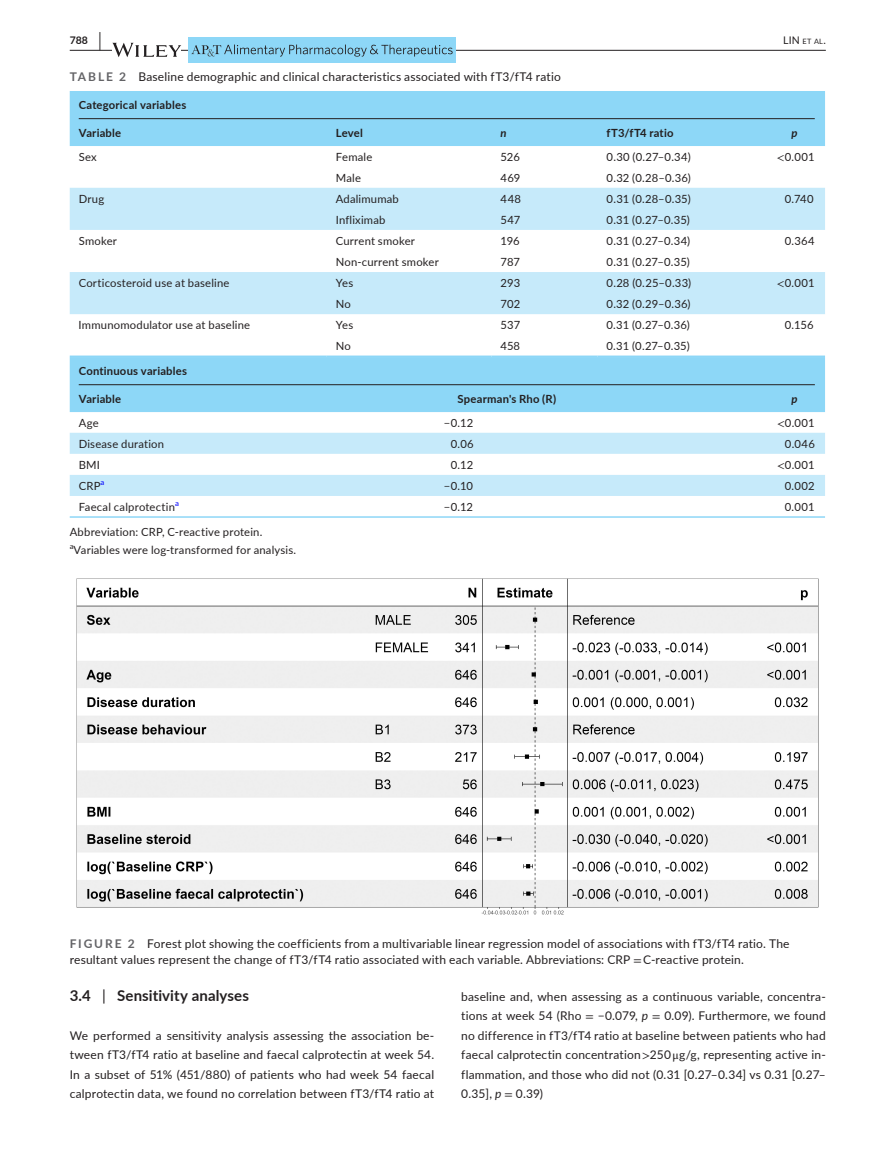
<style>
.page{position:relative;width:893px;height:1174px;background:#fff}
.page>*{position:absolute;margin:0;border:0;box-sizing:border-box;transform-origin:0 0}
.t1{font:700 15px "Lato";letter-spacing:.005em;color:#231f20}
.t2{font:12px/19.5px "Lato";letter-spacing:.015em;color:#231f20;text-align:justify}
.t3{font:11.25px "Lato";letter-spacing:.015em;color:#231f20}
.t4{font:700 11.25px "Lato";letter-spacing:.02em;color:#231f20}
.t5{font:italic 700 11.25px "Lato";color:#231f20}
.t6{font:10.5px "Lato";color:#231f20}
.t7{font:700 10.5px "Lato";color:#231f20}
.t8{font:7.8px "Lato";color:#00f}
.t9{font:7.8px "Lato";color:#231f20}
.s1{font-size:19.5px}
.s2{font-size:7.35px}
.s3{font-weight:700;color:#636366}
.s4{font-family:"STIX"}
.s5{font-weight:400}
.s6{font-style:italic}
</style>
<div class="page">
<hr style="left:70px;top:50px;width:756px;height:1px;background:#231f20">
<svg style="left:112px;top:43px;width:69px;height:14px"></svg>
<div style="left:189px;top:38px;width:267px;height:25px;background:#8dd7f7"></div>
<svg style="left:191px;top:44px;width:262px;height:13px"></svg>
<div style="left:70px;top:91px;width:755px;height:55px;background:#8dd7f7"></div>
<svg style="left:70px;top:188px;width:755px;height:126px;fill:#c6eafa"></svg>
<hr style="left:70px;top:355px;width:257px;height:2px;background:#8dd7f7">
<hr style="left:327px;top:355px;width:165px;height:2px;background:#8dd7f7">
<hr style="left:492px;top:355px;width:106px;height:2px;background:#8dd7f7">
<hr style="left:598px;top:355px;width:170px;height:2px;background:#8dd7f7">
<hr style="left:768px;top:355px;width:57px;height:2px;background:#8dd7f7">
<hr style="left:79px;top:118px;width:736px;height:1px;background:#231f20">
<div style="left:70px;top:357px;width:755px;height:55px;background:#8dd7f7"></div>
<svg style="left:70px;top:433px;width:755px;height:63px;fill:#c6eafa"></svg>
<hr style="left:70px;top:516px;width:365px;height:2px;background:#8dd7f7">
<hr style="left:435px;top:516px;width:333px;height:2px;background:#8dd7f7">
<hr style="left:768px;top:516px;width:57px;height:2px;background:#8dd7f7">
<hr style="left:79px;top:384px;width:736px;height:1px;background:#231f20">
<img style="left:76px;top:578px;width:743px;height:337px">
<p class="t7" style="left:70px;top:33px;width:33px">788 <span class="s1">|</span></p>
<p class="t6" style="left:783px;top:33px;width:44px">LIN <span class="s2">et al</span>.</p>
<p class="t2" style="left:70px;top:67px;width:493px"><span class="s3">TABLE 2</span> Baseline demographic and clinical characteristics associated with fT3/fT4 ratio</p>
<p class="t4" style="left:79px;top:97px;width:109px">Categorical variables</p>
<p class="t4" style="left:79px;top:124px;width:44px">Variable</p>
<p class="t4" style="left:336px;top:124px;width:29px">Level</p>
<p class="t5" style="left:501px;top:124px;width:8px">n</p>
<p class="t4" style="left:607px;top:124px;width:68px">fT3/fT4 ratio</p>
<p class="t5" style="left:792px;top:124px;width:8px">p</p>
<p class="t3" style="left:79px;top:149px;width:20px">Sex</p>
<p class="t3" style="left:336px;top:149px;width:38px">Female</p>
<p class="t3" style="left:501px;top:149px;width:21px">526</p>
<p class="t3" style="left:607px;top:149px;width:86px">0.30 (0.27–0.34)</p>
<p class="t3" style="left:777px;top:149px;width:39px"><span class="s4">&lt;</span>0.001</p>
<p class="t3" style="left:336px;top:170px;width:27px">Male</p>
<p class="t3" style="left:501px;top:170px;width:21px">469</p>
<p class="t3" style="left:607px;top:170px;width:86px">0.32 (0.28–0.36)</p>
<p class="t3" style="left:79px;top:191px;width:27px">Drug</p>
<p class="t3" style="left:336px;top:191px;width:65px">Adalimumab</p>
<p class="t3" style="left:501px;top:191px;width:22px">448</p>
<p class="t3" style="left:607px;top:191px;width:86px">0.31 (0.28–0.35)</p>
<p class="t3" style="left:785px;top:191px;width:30px">0.740</p>
<p class="t3" style="left:336px;top:212px;width:51px">Infliximab</p>
<p class="t3" style="left:501px;top:212px;width:21px">547</p>
<p class="t3" style="left:607px;top:212px;width:85px">0.31 (0.27–0.35)</p>
<p class="t3" style="left:79px;top:233px;width:40px">Smoker</p>
<p class="t3" style="left:336px;top:233px;width:81px">Current smoker</p>
<p class="t3" style="left:501px;top:233px;width:21px">196</p>
<p class="t3" style="left:607px;top:233px;width:85px">0.31 (0.27–0.34)</p>
<p class="t3" style="left:785px;top:233px;width:31px">0.364</p>
<p class="t3" style="left:336px;top:254px;width:105px">Non-current smoker</p>
<p class="t3" style="left:501px;top:254px;width:21px">787</p>
<p class="t3" style="left:607px;top:254px;width:85px">0.31 (0.27–0.35)</p>
<p class="t3" style="left:79px;top:275px;width:152px">Corticosteroid use at baseline</p>
<p class="t3" style="left:336px;top:275px;width:19px">Yes</p>
<p class="t3" style="left:501px;top:275px;width:21px">293</p>
<p class="t3" style="left:607px;top:275px;width:86px">0.28 (0.25–0.33)</p>
<p class="t3" style="left:777px;top:275px;width:39px"><span class="s4">&lt;</span>0.001</p>
<p class="t3" style="left:336px;top:296px;width:17px">No</p>
<p class="t3" style="left:501px;top:296px;width:21px">702</p>
<p class="t3" style="left:607px;top:296px;width:86px">0.32 (0.29–0.36)</p>
<p class="t3" style="left:79px;top:317px;width:173px">Immunomodulator use at baseline</p>
<p class="t3" style="left:336px;top:317px;width:19px">Yes</p>
<p class="t3" style="left:501px;top:317px;width:21px">537</p>
<p class="t3" style="left:607px;top:317px;width:85px">0.31 (0.27–0.36)</p>
<p class="t3" style="left:785px;top:317px;width:30px">0.156</p>
<p class="t3" style="left:336px;top:338px;width:17px">No</p>
<p class="t3" style="left:501px;top:338px;width:21px">458</p>
<p class="t3" style="left:607px;top:338px;width:85px">0.31 (0.27–0.35)</p>
<p class="t4" style="left:79px;top:363px;width:110px">Continuous variables</p>
<p class="t4" style="left:79px;top:390px;width:44px">Variable</p>
<p class="t4" style="left:458px;top:390px;width:100px">Spearman's Rho (R)</p>
<p class="t5" style="left:792px;top:390px;width:8px">p</p>
<p class="t3" style="left:79px;top:414px;width:21px">Age</p>
<p class="t3" style="left:444px;top:414px;width:31px">−0.12</p>
<p class="t3" style="left:777px;top:414px;width:39px"><span class="s4">&lt;</span>0.001</p>
<p class="t3" style="left:79px;top:436px;width:87px">Disease duration</p>
<p class="t3" style="left:451px;top:436px;width:24px">0.06</p>
<p class="t3" style="left:785px;top:436px;width:31px">0.046</p>
<p class="t3" style="left:79px;top:457px;width:23px">BMI</p>
<p class="t3" style="left:451px;top:457px;width:24px">0.12</p>
<p class="t3" style="left:777px;top:457px;width:39px"><span class="s4">&lt;</span>0.001</p>
<p class="t3" style="left:79px;top:478px;width:23px">CRP</p>
<p class="t8" style="left:101px;top:476px;width:5px">a</p>
<p class="t3" style="left:444px;top:478px;width:30px">−0.10</p>
<p class="t3" style="left:785px;top:478px;width:31px">0.002</p>
<p class="t3" style="left:79px;top:499px;width:98px">Faecal calprotectin</p>
<p class="t8" style="left:175px;top:497px;width:5px">a</p>
<p class="t3" style="left:444px;top:499px;width:31px">−0.12</p>
<p class="t3" style="left:785px;top:499px;width:31px">0.001</p>
<p class="t3" style="left:70px;top:523px;width:194px">Abbreviation: CRP, C-reactive protein.</p>
<p class="t9" style="left:70px;top:540px;width:5px">a</p>
<p class="t3" style="left:73px;top:541px;width:224px">Variables were log-transformed for analysis.</p>
<p class="t2" style="left:70px;top:934px;width:721px;line-height:16.5px"><span class="s3">FIGURE 2</span> Forest plot showing the coefficients from a multivariable linear regression model of associations with fT3/fT4 ratio. The resultant values represent the change of fT3/fT4 ratio associated with each variable. Abbreviations: CRP <span class="s4">=</span> C-reactive protein.</p>
<p class="t1" style="left:70px;top:984px;width:181px">3.4 <span class="s5">|</span> Sensitivity analyses</p>
<p class="t2" style="left:70px;top:1025px;width:366px">We performed a sensitivity analysis assessing the association be&shy;tween fT3/fT4 ratio at baseline and faecal calprotectin at week 54.<br>In a subset of 51% (451/880) of patients who had week 54 faecal calprotectin data, we found no correlation between fT3/fT4 ratio at</p>
<p class="t2" style="left:461px;top:986px;width:366px">baseline and, when assessing as a continuous variable, concentra&shy;tions at week 54 (Rho <span class="s4">=</span> −0.079, <span class="s6">p</span> <span class="s4">=</span> 0.09). Furthermore, we found no difference in fT3/fT4 ratio at baseline between patients who had faecal calprotectin concentration <span class="s4">&gt;</span>250 <span class="s4">μ</span>g/g, representing active in&shy;flammation, and those who did not (0.31 [0.27–0.34] vs 0.31 [0.27– 0.35], <span class="s6">p</span> <span class="s4">=</span> 0.39)</p>
</div>
